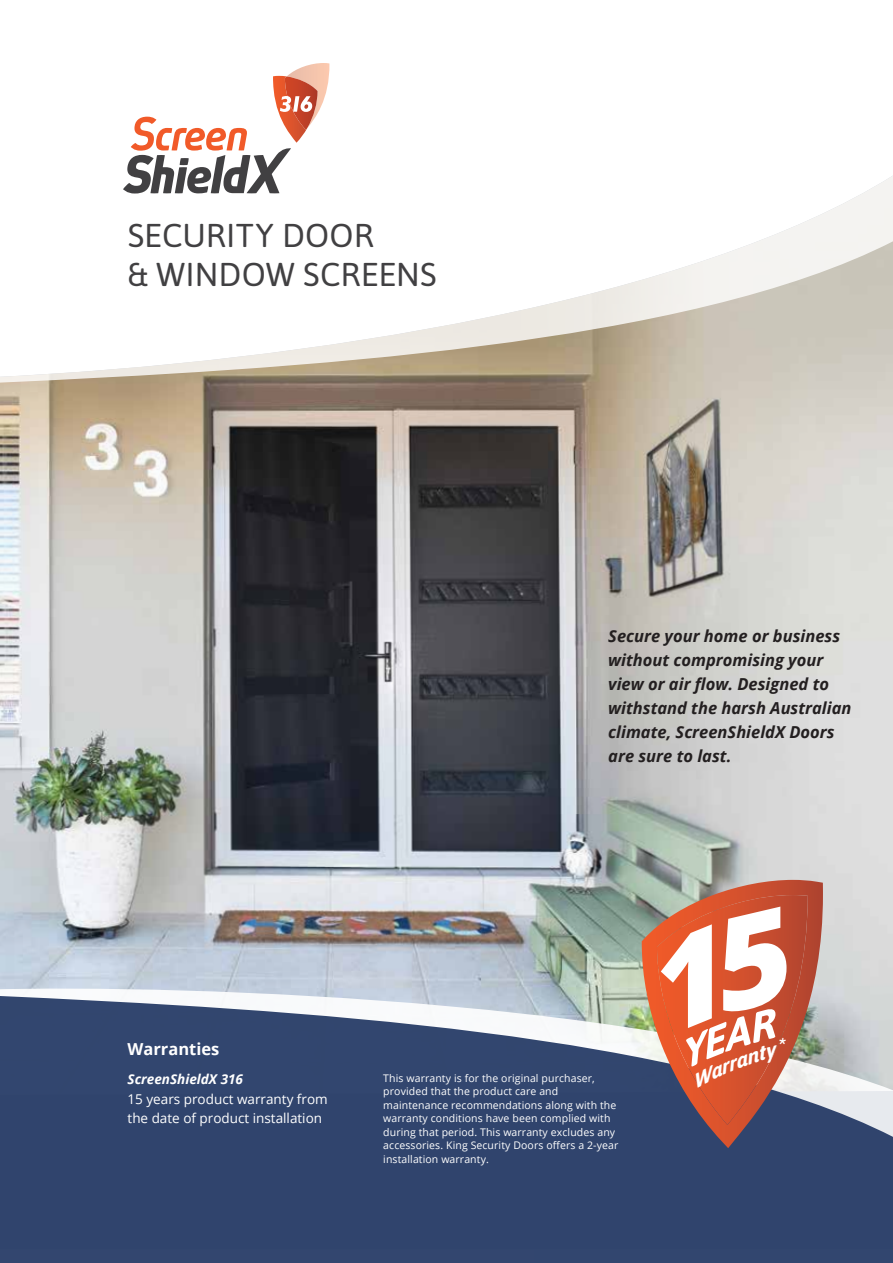
<style>
.page{position:relative;width:893px;height:1263px;background:#fff}
.page>*{position:absolute;margin:0;border:0;box-sizing:border-box;transform-origin:0 0}
.t1{font:33px/39.6px "Asap";color:#414042}
.t2{font:italic 700 21.45px "Asap";color:#fff}
.t3{font:italic 700 16.5px/24px "Open Sans";color:#231f20}
.t4{font:700 16.5px "Open Sans";color:#fff}
.t5{font:13.5px/19.5px "Open Sans";color:#fff}
.t6{font:italic 700 13.5px "Open Sans";color:#fff}
.t7{font:10.5px/13.5px "Open Sans";letter-spacing:.01em;color:#fff}
</style>
<div class="page">
<img style="left:0;top:383px;width:893px;height:604px">
<svg style="left:0;top:176px;width:893px;height:207px"></svg>
<svg style="left:0;top:987px;width:893px;height:8px"></svg>
<svg style="left:0;top:995px;width:893px;height:268px;background:#44567a"></svg>
<svg style="left:642px;top:880px;width:181px;height:268px;background:#8a7275"></svg>
<svg style="left:123px;top:63px;width:207px;height:131px"></svg>
<svg style="left:657px;top:895px;width:151px;height:230px;background:#c3583d"></svg>
<h1 class="t1" style="left:128px;top:214px;width:311px">SECURITY DOOR<br>&amp; WINDOW SCREENS</h1>
<h3 class="t4" style="left:128px;top:1037px;width:93px">Warranties</h3>
<h3 class="t3" style="left:608px;top:624px;width:245px">Secure your home or business without compromising your view or air flow. Designed to withstand the harsh Australian climate, ScreenShieldX Doors are sure to last.</h3>
<h2 class="t2" style="left:779px;top:1031px;width:9px">*</h2>
<p class="t6" style="left:128px;top:1069px;width:117px">ScreenShieldX 316</p>
<p class="t5" style="left:128px;top:1088px;width:202px">15 years product warranty from the date of product installation</p>
<p class="t7" style="left:383px;top:1071px;width:237px">This warranty is for the original purchaser, provided that the product care and maintenance recommendations along with the warranty conditions have been complied with during that period. This warranty excludes any accessories. King Security Doors offers a 2-year installation warranty.</p>
</div>
